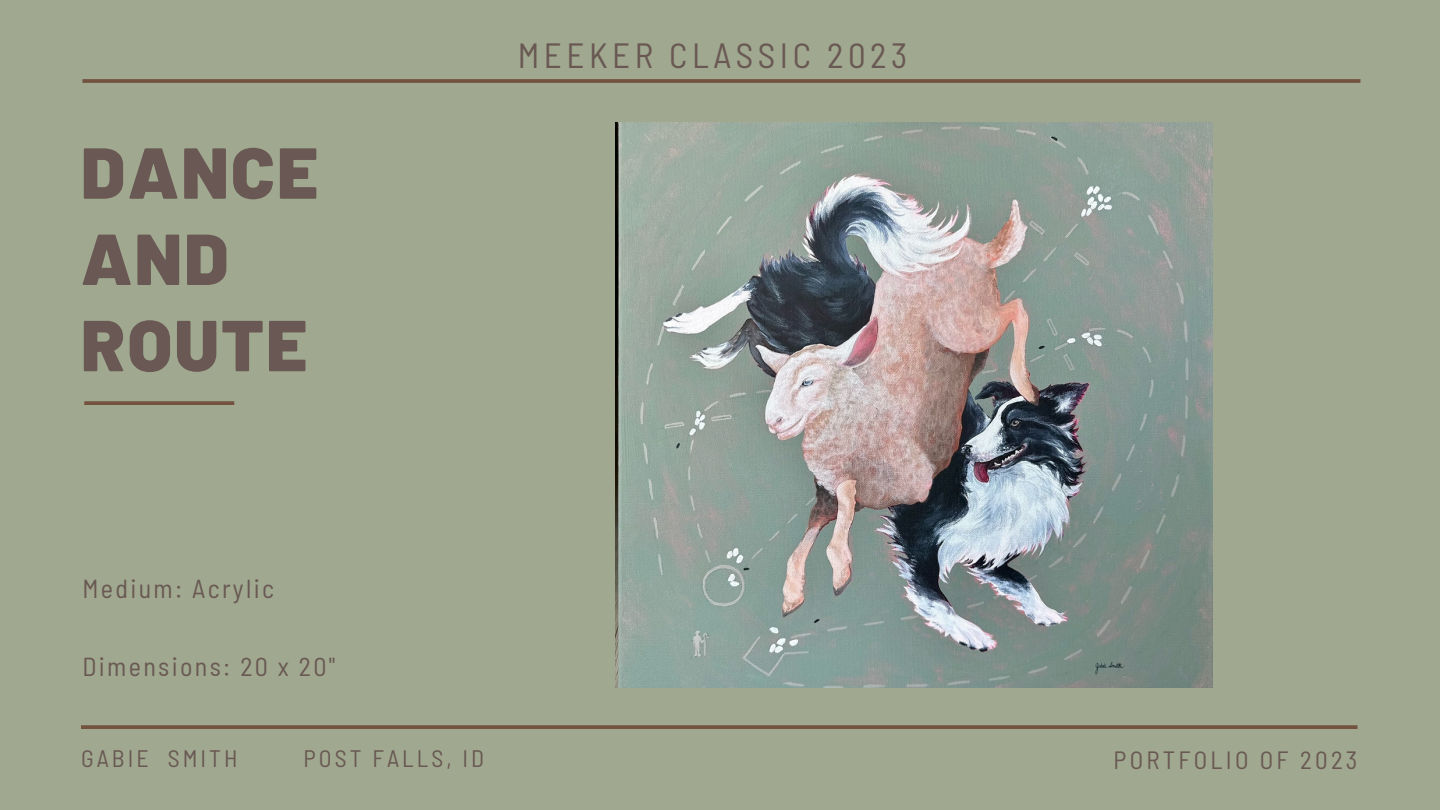
<style>
.page{position:relative;width:1440px;height:810px;background:#a0a88f}
.page>*{position:absolute;margin:0;border:0;box-sizing:border-box;transform-origin:0 0}
.t1{font:900 72px "Barlow";letter-spacing:.03em;color:#695853}
.t2{font:semi-condensed 35px "Barlow";letter-spacing:.13em;color:#695853}
.t3{font:semi-condensed 26px "Barlow";letter-spacing:.09em;color:#695853}
.t4{font:semi-condensed 25px "Barlow";letter-spacing:.13em;color:#695853}
.t5{font:semi-condensed 23.8px "Barlow";letter-spacing:.13em;color:#695853}
</style>
<div class="page">
<hr style="left:82px;top:79px;width:1278px;height:4px;background:#785c49">
<svg style="left:81px;top:725px;width:1277px;height:4px;background:#755744"></svg>
<img style="left:615px;top:122px;width:598px;height:566px">
<svg style="left:84px;top:401px;width:150px;height:4px"></svg>
<p class="t1" style="left:81px;top:127px;width:239px">DANCE</p>
<p class="t1" style="left:81px;top:213px;width:149px">AND</p>
<p class="t1" style="left:81px;top:299px;width:228px">ROUTE</p>
<p class="t2" style="left:518px;top:33px;width:391px">MEEKER CLASSIC 2023</p>
<p class="t3" style="left:82px;top:572px;width:193px">Medium: Acrylic</p>
<p class="t3" style="left:82px;top:650px;width:254px">Dimensions: 20 x 20"</p>
<p class="t5" style="left:81px;top:744px;width:158px">GABIE SMITH</p>
<p class="t5" style="left:303px;top:744px;width:182px">POST FALLS, ID</p>
<p class="t4" style="left:1114px;top:744px;width:245px">PORTFOLIO OF 2023</p>
</div>
